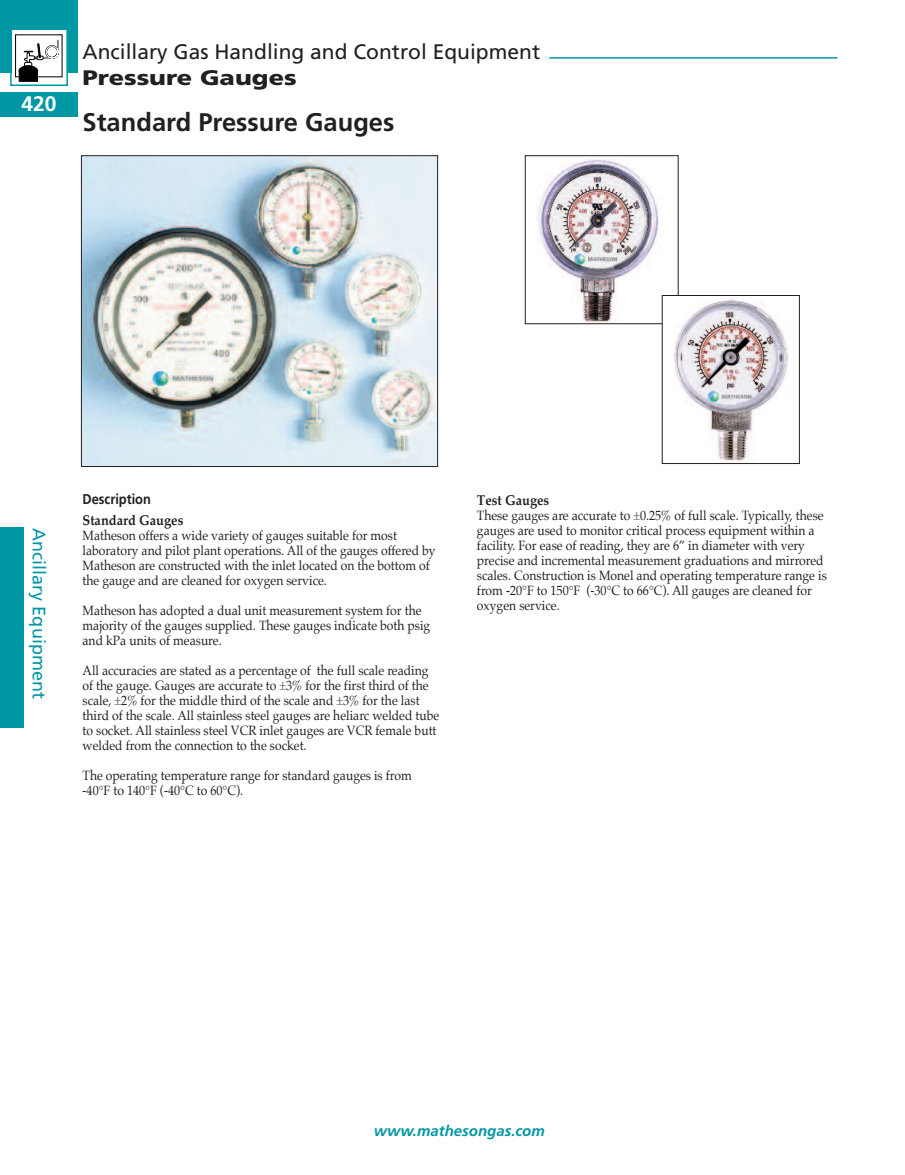
<style>
.page{position:relative;width:905px;height:1175px;background:#fff}
.page>*{position:absolute;margin:0;border:0;box-sizing:border-box;transform-origin:0 0}
.t1{font:700 25.5px "Frutiger";color:#231f20}
.t2{font:21px "Frutiger";color:#231f20}
.t3{font:900 21px "Frutiger";color:#231f20;scale:1.2 1}
.t4{font:700 21px "Frutiger";color:#fff}
.t5{font:18px "Frutiger";color:#0097a4}
.t6{font:italic 700 15px "Frutiger";color:#0097a4}
.t7{font:700 14.25px "Palatino";color:#231f20;scale:.9 1}
.t8{font:700 14.25px "Frutiger";color:#231f20;scale:.9 1}
.t9{font:13.5px/15px "Palatino";color:#231f20;scale:.9 1}
</style>
<div class="page">
<div style="left:0;top:0;width:77px;height:73px;background:#0097a4"></div>
<div style="left:0;top:526px;width:24px;height:201px;background:#0097a4"></div>
<hr style="left:549px;top:57px;width:288px;height:2px;background:#0097a4">
<div style="left:0;top:92px;width:77px;height:25px;background:#0097a4"></div>
<div style="left:12px;top:30px;width:54px;height:54px;background:#fff"></div>
<div style="left:15px;top:34px;width:47px;height:43px;border:1px solid #000"></div>
<svg style="left:18px;top:39px;width:42px;height:43px"></svg>
<div style="left:10px;top:28px;width:58px;height:58px;border:2px solid #0097a4"></div>
<img style="left:83px;top:157px;width:353px;height:308px">
<div style="left:81px;top:155px;width:357px;height:312px;border:1px solid #231f20"></div>
<img style="left:537px;top:159px;width:125px;height:163px">
<div style="left:525px;top:155px;width:153px;height:169px;border:1px solid #231f20"></div>
<img style="left:664px;top:297px;width:125px;height:165px">
<div style="left:662px;top:295px;width:137px;height:169px;border:1px solid #231f20"></div>
<h2 class="t4" style="left:21px;top:96px;width:37px">420</h2>
<h2 class="t2" style="left:82px;top:44px;width:459px">Ancillary Gas Handling and Control Equipment</h2>
<h2 class="t3" style="left:83px;top:69px;width:180px">Pressure Gauges</h2>
<h1 class="t1" style="left:82px;top:112px;width:313px">Standard Pressure Gauges</h1>
<h3 class="t5" style="left:46px;top:528px;width:172px;rotate:90deg">Ancillary Equipment</h3>
<p class="t8" style="left:83px;top:493px;width:77px">Description</p>
<p class="t7" style="left:83px;top:512px;width:113px">Standard Gauges</p>
<p class="t9" style="left:83px;top:529px;width:394px">Matheson offers a wide variety of gauges suitable for most laboratory and pilot plant operations. All of the gauges offered by Matheson are constructed with the inlet located on the bottom of the gauge and are cleaned for oxygen service.</p>
<p class="t9" style="left:83px;top:604px;width:388px">Matheson has adopted a dual unit measurement system for the majority of the gauges supplied. These gauges indicate both psig and kPa units of measure.</p>
<p class="t9" style="left:83px;top:664px;width:398px">All accuracies are stated as a percentage of the full scale reading of the gauge. Gauges are accurate to ±3% for the first third of the scale, ±2% for the middle third of the scale and ±3% for the last third of the scale. All stainless steel gauges are heliarc welded tube to socket. All stainless steel VCR inlet gauges are VCR female butt welded from the connection to the socket.</p>
<p class="t9" style="left:83px;top:769px;width:367px">The operating temperature range for standard gauges is from -40°F to 140°F (-40°C to 60°C).</p>
<p class="t7" style="left:477px;top:492px;width:82px">Test Gauges</p>
<p class="t9" style="left:477px;top:509px;width:390px">These gauges are accurate to ±0.25% of full scale. Typically, these gauges are used to monitor critical process equipment within a facility. For ease of reading, they are 6” in diameter with very precise and incremental measurement graduations and mirrored scales. Construction is Monel and operating temperature range is from -20°F to 150°F (-30°C to 66°C). All gauges are cleaned for oxygen service.</p>
<p class="t6" style="left:374px;top:1125px;width:172px">www.mathesongas.com</p>
</div>
